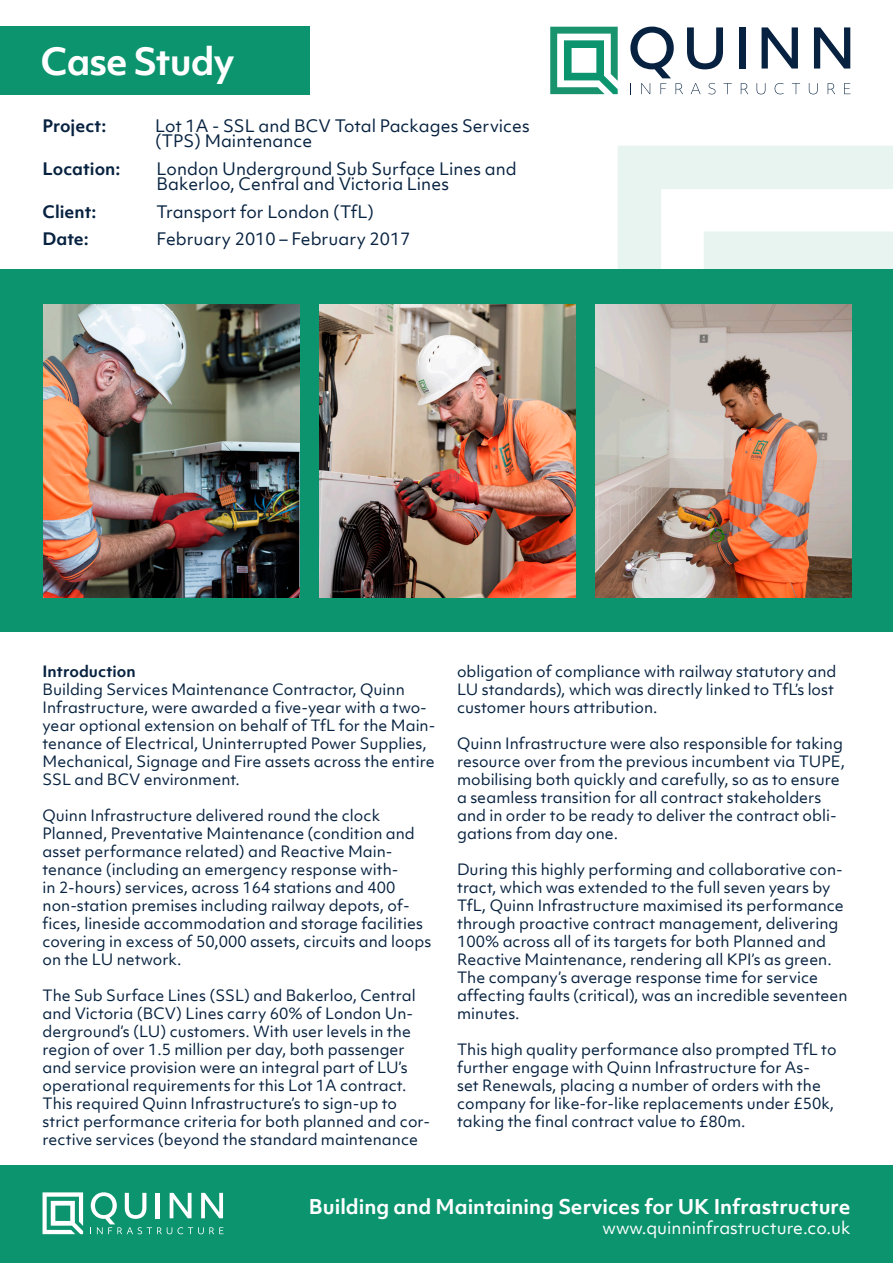
<style>
.page{position:relative;width:893px;height:1263px;background:#fff}
.page>*{position:absolute;margin:0;border:0;box-sizing:border-box;transform-origin:0 0}
.t1{font:700 36px "Objektiv Mk 1";letter-spacing:-.03em;color:#fff}
.t2{font:700 19.5px "Objektiv Mk 1";color:#fff}
.t3{font:16.5px/15px "Objektiv Mk 1";color:#072240}
.t4{font:16.5px "Objektiv Mk 1";color:#fff}
.t5{font:700 16.5px "Objektiv Mk 1";color:#072240}
.t6{font:15px/18px "Objektiv Mk 1";color:#072240}
.t7{font:700 15px "Objektiv Mk 1";color:#072240}
</style>
<div class="page">
<svg style="left:618px;top:146px;width:275px;height:124px;fill:#e8f4f0"></svg>
<div style="left:704px;top:231px;width:189px;height:39px;background:#e7f4f0"></div>
<div style="left:0;top:26px;width:310px;height:68px;background:#0b946e"></div>
<div style="left:739px;top:27px;width:7px;height:42px;background:#072240"></div>
<svg style="left:762px;top:27px;width:36px;height:42px"></svg>
<svg style="left:814px;top:27px;width:36px;height:42px"></svg>
<svg style="left:630px;top:27px;width:102px;height:67px"></svg>
<svg style="left:741px;top:83px;width:7px;height:11px"></svg>
<svg style="left:757px;top:83px;width:8px;height:11px"></svg>
<svg style="left:775px;top:83px;width:9px;height:11px"></svg>
<svg style="left:792px;top:83px;width:8px;height:11px"></svg>
<svg style="left:809px;top:83px;width:9px;height:11px"></svg>
<svg style="left:828px;top:83px;width:7px;height:11px"></svg>
<svg style="left:844px;top:83px;width:6px;height:11px"></svg>
<svg style="left:550px;top:27px;width:68px;height:67px"></svg>
<div style="left:0;top:1165px;width:893px;height:98px;background:#0b946e"></div>
<svg style="left:91px;top:1192px;width:132px;height:42px"></svg>
<svg style="left:43px;top:1192px;width:40px;height:42px"></svg>
<div style="left:0;top:270px;width:893px;height:362px;background:#0b946e"></div>
<img style="left:44px;top:304px;width:255px;height:293px">
<img style="left:320px;top:304px;width:255px;height:293px">
<img style="left:596px;top:304px;width:255px;height:293px">
<h1 class="t1" style="left:41px;top:36px;width:196px">Case Study</h1>
<p class="t5" style="left:43px;top:114px;width:65px">Project:</p>
<p class="t3" style="left:155px;top:118px;width:376px">Lot 1A - SSL and BCV Total Packages Services (TPS) Maintenance</p>
<p class="t5" style="left:43px;top:157px;width:79px">Location:</p>
<p class="t3" style="left:157px;top:161px;width:362px">London Underground Sub Surface Lines and<br>Bakerloo, Central and Victoria Lines</p>
<p class="t5" style="left:43px;top:200px;width:55px">Client:</p>
<p class="t3" style="left:157px;top:204px;width:219px">Transport for London (TfL)</p>
<p class="t5" style="left:43px;top:228px;width:48px">Date:</p>
<p class="t3" style="left:157px;top:232px;width:255px">February 2010 – February 2017</p>
<p class="t7" style="left:43px;top:660px;width:95px">Introduction</p>
<p class="t6" style="left:43px;top:680px;width:394px">Building Services Maintenance Contractor, Quinn Infrastructure, were awarded a five-year with a two&shy;year optional extension on behalf of TfL for the Main&shy;tenance of Electrical, Uninterrupted Power Supplies, Mechanical, Signage and Fire assets across the entire SSL and BCV environment.</p>
<p class="t6" style="left:43px;top:806px;width:390px">Quinn Infrastructure delivered round the clock Planned, Preventative Maintenance (condition and asset performance related) and Reactive Main&shy;tenance (including an emergency response with-<br>in 2-hours) services, across 164 stations and 400 non-station premises including railway depots, of&shy;fices, lineside accommodation and storage facilities covering in excess of 50,000 assets, circuits and loops on the LU network.</p>
<p class="t6" style="left:43px;top:986px;width:375px">The Sub Surface Lines (SSL) and Bakerloo, Central and Victoria (BCV) Lines carry 60% of London Un&shy;derground’s (LU) customers. With user levels in the region of over 1.5 million per day, both passenger and service provision were an integral part of LU’s operational requirements for this Lot 1A contract.</p>
<p class="t6" style="left:43px;top:1094px;width:389px">This required Quinn Infrastructure’s to sign-up to strict performance criteria for both planned and cor&shy;rective services (beyond the standard maintenance</p>
<p class="t6" style="left:457px;top:662px;width:381px">obligation of compliance with railway statutory and<br>LU standards), which was directly linked to TfL’s lost customer hours attribution.</p>
<p class="t6" style="left:457px;top:734px;width:390px">Quinn Infrastructure were also responsible for taking resource over from the previous incumbent via TUPE, mobilising both quickly and carefully, so as to ensure a seamless transition for all contract stakeholders and in order to be ready to deliver the contract obli&shy;gations from day one.</p>
<p class="t6" style="left:457px;top:860px;width:392px">During this highly performing and collaborative con&shy;tract, which was extended to the full seven years by TfL, Quinn Infrastructure maximised its performance through proactive contract management, delivering 100% across all of its targets for both Planned and Reactive Maintenance, rendering all KPI’s as green.<br>The company’s average response time for service affecting faults (critical), was an incredible seventeen minutes.</p>
<p class="t6" style="left:457px;top:1040px;width:381px">This high quality performance also prompted TfL to further engage with Quinn Infrastructure for As-<br>set Renewals, placing a number of orders with the company for like-for-like replacements under £50k, taking the final contract value to £80m.</p>
<h2 class="t2" style="left:309px;top:1193px;width:543px">Building and Maintaining Services for UK Infrastructure</h2>
<p class="t4" style="left:602px;top:1216px;width:249px">www.quinninfrastructure.co.uk</p>
</div>
